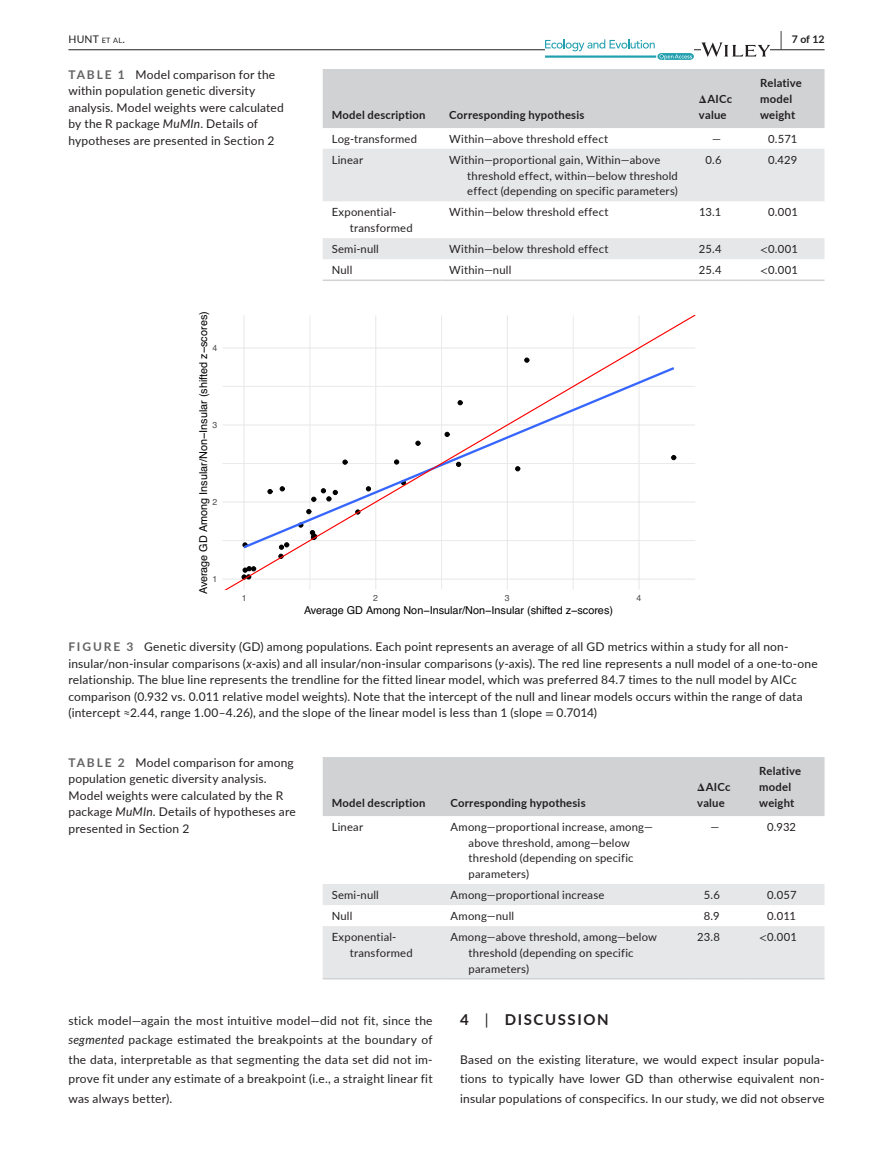
<style>
.page{position:relative;width:893px;height:1174px;background:#fff}
.page>*{position:absolute;margin:0;border:0;box-sizing:border-box;transform-origin:0 0}
.t1{font:700 15px "Lato";letter-spacing:.11em;color:#231f20}
.t2{font:12px/16.5px "Lato";letter-spacing:.015em;color:#231f20}
.t3{font:11.25px/15.8px "Lato";letter-spacing:.02em;color:#231f20}
.t4{font:700 11.25px/15.8px "Lato";letter-spacing:.02em;color:#231f20}
.t5{font:10.8px "Helvetica";color:#000}
.t6{font:10.5px "Lato";color:#231f20}
.t7{font:700 10.5px "Lato";color:#231f20}
.t8{font:8.7px "Helvetica";color:#4d4d4d}
.s1{font-size:7.35px}
.s2{font-size:19.5px}
.s3{font-weight:700;color:#636366}
.s4{font-style:italic}
.s5{font-family:"STIX"}
.s6{font-weight:400}
</style>
<div class="page">
<hr style="left:68px;top:49px;width:756px;height:1px;background:#231f20">
<svg style="left:545px;top:39px;width:149px;height:21px"></svg>
<svg style="left:701px;top:42px;width:69px;height:15px"></svg>
<div style="left:323px;top:69px;width:501px;height:59px;background:#d1d2d4"></div>
<svg style="left:323px;top:149px;width:501px;height:110px;fill:#e6e7e9"></svg>
<hr style="left:323px;top:279px;width:117px;height:2px;background:#d1d2d4">
<hr style="left:440px;top:279px;width:250px;height:2px;background:#d1d2d4">
<hr style="left:690px;top:279px;width:61px;height:2px;background:#d1d2d4">
<hr style="left:751px;top:279px;width:73px;height:2px;background:#d1d2d4">
<svg style="left:223px;top:315px;width:472px;height:274px"></svg>
<div style="left:323px;top:757px;width:501px;height:59px;background:#d1d2d4"></div>
<svg style="left:323px;top:884px;width:501px;height:94px;fill:#e6e7e9"></svg>
<hr style="left:323px;top:978px;width:119px;height:1px;background:#d1d2d4">
<hr style="left:442px;top:978px;width:246px;height:1px;background:#d1d2d4">
<hr style="left:688px;top:978px;width:62px;height:1px;background:#d1d2d4">
<hr style="left:750px;top:978px;width:74px;height:1px;background:#d1d2d4">
<p class="t6" style="left:68px;top:31px;width:58px">HUNT <span class="s1">et al</span>.</p>
<p class="t7" style="left:780px;top:31px;width:46px"><span class="s2">|</span> 7 of 12</p>
<p class="t2" style="left:68px;top:66px;width:217px"><span class="s3">TABLE 1</span> Model comparison for the within population genetic diversity analysis. Model weights were calculated by the R package <span class="s4">MuMIn</span>. Details of hypotheses are presented in Section 2</p>
<p class="t4" style="left:332px;top:106px;width:95px">Model description</p>
<p class="t4" style="left:449px;top:106px;width:137px">Corresponding hypothesis</p>
<p class="t4" style="left:699px;top:91px;width:35px"><span class="s5">Δ</span>AICc value</p>
<p class="t4" style="left:760px;top:75px;width:43px">Relative model weight</p>
<p class="t3" style="left:332px;top:130px;width:87px">Log-transformed</p>
<p class="t3" style="left:449px;top:130px;width:160px">Within—above threshold effect</p>
<p class="t3" style="left:712px;top:130px;width:10px">—</p>
<p class="t3" style="left:768px;top:130px;width:31px">0.571</p>
<p class="t3" style="left:332px;top:151px;width:33px">Linear</p>
<p class="t3" style="left:467px;top:151px;width:212px;text-indent:-18px">Within—proportional gain, Within—above threshold effect, within—below threshold effect (depending on specific parameters)</p>
<p class="t3" style="left:706px;top:151px;width:18px">0.6</p>
<p class="t3" style="left:768px;top:151px;width:31px">0.429</p>
<p class="t3" style="left:350px;top:204px;width:64px;text-indent:-18px">Exponential&shy;transformed</p>
<p class="t3" style="left:449px;top:204px;width:161px">Within—below threshold effect</p>
<p class="t3" style="left:699px;top:204px;width:24px">13.1</p>
<p class="t3" style="left:768px;top:204px;width:31px">0.001</p>
<p class="t3" style="left:332px;top:241px;width:49px">Semi-null</p>
<p class="t3" style="left:449px;top:241px;width:161px">Within—below threshold effect</p>
<p class="t3" style="left:699px;top:241px;width:24px">25.4</p>
<p class="t3" style="left:760px;top:241px;width:39px"><span class="s5">&lt;</span>0.001</p>
<p class="t3" style="left:332px;top:262px;width:22px">Null</p>
<p class="t3" style="left:449px;top:262px;width:64px">Within—null</p>
<p class="t3" style="left:699px;top:262px;width:24px">25.4</p>
<p class="t3" style="left:760px;top:262px;width:39px"><span class="s5">&lt;</span>0.001</p>
<p class="t5" style="left:195px;top:594px;width:284px;rotate:-90deg">Average GD Among Insular/Non−Insular (shifted z−scores)</p>
<p class="t8" style="left:212px;top:341px;width:6px">4</p>
<p class="t8" style="left:212px;top:418px;width:6px">3</p>
<p class="t8" style="left:212px;top:495px;width:6px">2</p>
<p class="t8" style="left:212px;top:572px;width:6px">1</p>
<p class="t8" style="left:242px;top:591px;width:6px">1</p>
<p class="t8" style="left:373px;top:591px;width:6px">2</p>
<p class="t8" style="left:505px;top:591px;width:6px">3</p>
<p class="t8" style="left:637px;top:591px;width:6px">4</p>
<p class="t5" style="left:304px;top:601px;width:310px">Average GD Among Non−Insular/Non−Insular (shifted z−scores)</p>
<p class="t2" style="left:68px;top:638px;width:751px"><span class="s3">FIGURE 3</span> Genetic diversity (GD) among populations. Each point represents an average of all GD metrics within a study for all non&shy;insular/non-insular comparisons (<span class="s4">x</span>-axis) and all insular/non-insular comparisons (<span class="s4">y</span>-axis). The red line represents a null model of a one-to-one relationship. The blue line represents the trendline for the fitted linear model, which was preferred 84.7 times to the null model by AICc comparison (0.932 vs. 0.011 relative model weights). Note that the intercept of the null and linear models occurs within the range of data (intercept ≈2.44, range 1.00–4.26), and the slope of the linear model is less than 1 (slope <span class="s5">=</span> 0.7014)</p>
<p class="t2" style="left:68px;top:753px;width:229px"><span class="s3">TABLE 2</span> Model comparison for among population genetic diversity analysis.<br>Model weights were calculated by the R package <span class="s4">MuMIn</span>. Details of hypotheses are presented in Section 2</p>
<p class="t4" style="left:332px;top:794px;width:95px">Model description</p>
<p class="t4" style="left:451px;top:794px;width:137px">Corresponding hypothesis</p>
<p class="t4" style="left:697px;top:778px;width:35px"><span class="s5">Δ</span>AICc value</p>
<p class="t4" style="left:759px;top:763px;width:43px">Relative model weight</p>
<p class="t3" style="left:332px;top:818px;width:33px">Linear</p>
<p class="t3" style="left:469px;top:818px;width:186px;text-indent:-18px">Among—proportional increase, among— above threshold, among—below threshold (depending on specific parameters)</p>
<p class="t3" style="left:711px;top:818px;width:10px">—</p>
<p class="t3" style="left:767px;top:818px;width:30px">0.932</p>
<p class="t3" style="left:332px;top:886px;width:49px">Semi-null</p>
<p class="t3" style="left:451px;top:886px;width:155px">Among—proportional increase</p>
<p class="t3" style="left:704px;top:886px;width:18px">5.6</p>
<p class="t3" style="left:767px;top:886px;width:31px">0.057</p>
<p class="t3" style="left:332px;top:907px;width:22px">Null</p>
<p class="t3" style="left:451px;top:907px;width:65px">Among—null</p>
<p class="t3" style="left:704px;top:907px;width:17px">8.9</p>
<p class="t3" style="left:767px;top:907px;width:30px">0.011</p>
<p class="t3" style="left:350px;top:928px;width:64px;text-indent:-18px">Exponential&shy;transformed</p>
<p class="t3" style="left:469px;top:928px;width:190px;text-indent:-18px">Among—above threshold, among—below threshold (depending on specific parameters)</p>
<p class="t3" style="left:697px;top:928px;width:24px">23.8</p>
<p class="t3" style="left:759px;top:928px;width:39px"><span class="s5">&lt;</span>0.001</p>
<p class="t2" style="left:68px;top:1010px;width:366px;line-height:19.5px;text-align:justify">stick model—again the most intuitive model—did not fit, since the <span class="s4">segmented</span> package estimated the breakpoints at the boundary of the data, interpretable as that segmenting the data set did not im&shy;prove fit under any estimate of a breakpoint (i.e., a straight linear fit was always better).</p>
<p class="t1" style="left:460px;top:1008px;width:150px">4 <span class="s6">|</span> DISCUSSION</p>
<p class="t2" style="left:460px;top:1049px;width:366px;line-height:19.5px;text-align:justify">Based on the existing literature, we would expect insular popula&shy;tions to typically have lower GD than otherwise equivalent non&shy;insular populations of conspecifics. In our study, we did not observe</p>
</div>
